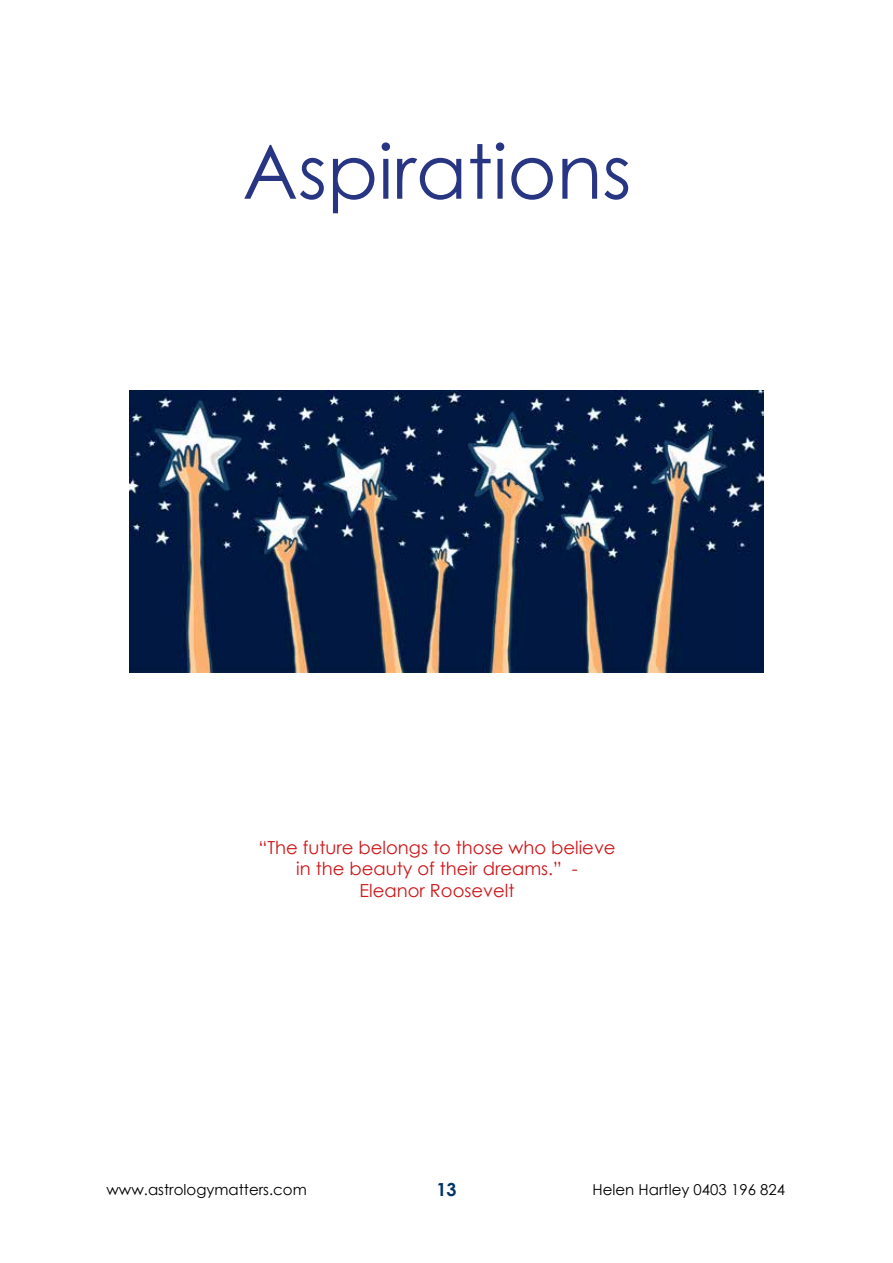
<style>
.page{position:relative;width:893px;height:1263px;background:#fff}
.page>*{position:absolute;margin:0;border:0;box-sizing:border-box;transform-origin:0 0}
.t1{font:75px "Century Gothic";color:#283583}
.t2{font:18px/21.6px "Century Gothic";color:#cd171a;text-align:center}
.t3{font:700 18px "Century Gothic";color:#003565}
.t4{font:15px "Century Gothic";color:#000}
</style>
<div class="page">
<img style="left:129px;top:390px;width:635px;height:282px">
<h1 class="t1" style="left:243px;top:119px;width:390px">Aspirations</h1>
<p class="t2" style="left:258px;top:836px;width:359px">“The future belongs to those who believe in the beauty of their dreams.” -<br>Eleanor Roosevelt</p>
<p class="t3" style="left:436px;top:1176px;width:22px">13</p>
<p class="t4" style="left:106px;top:1179px;width:202px">www.astrologymatters.com</p>
<p class="t4" style="left:592px;top:1179px;width:194px">Helen Hartley 0403 196 824</p>
</div>
